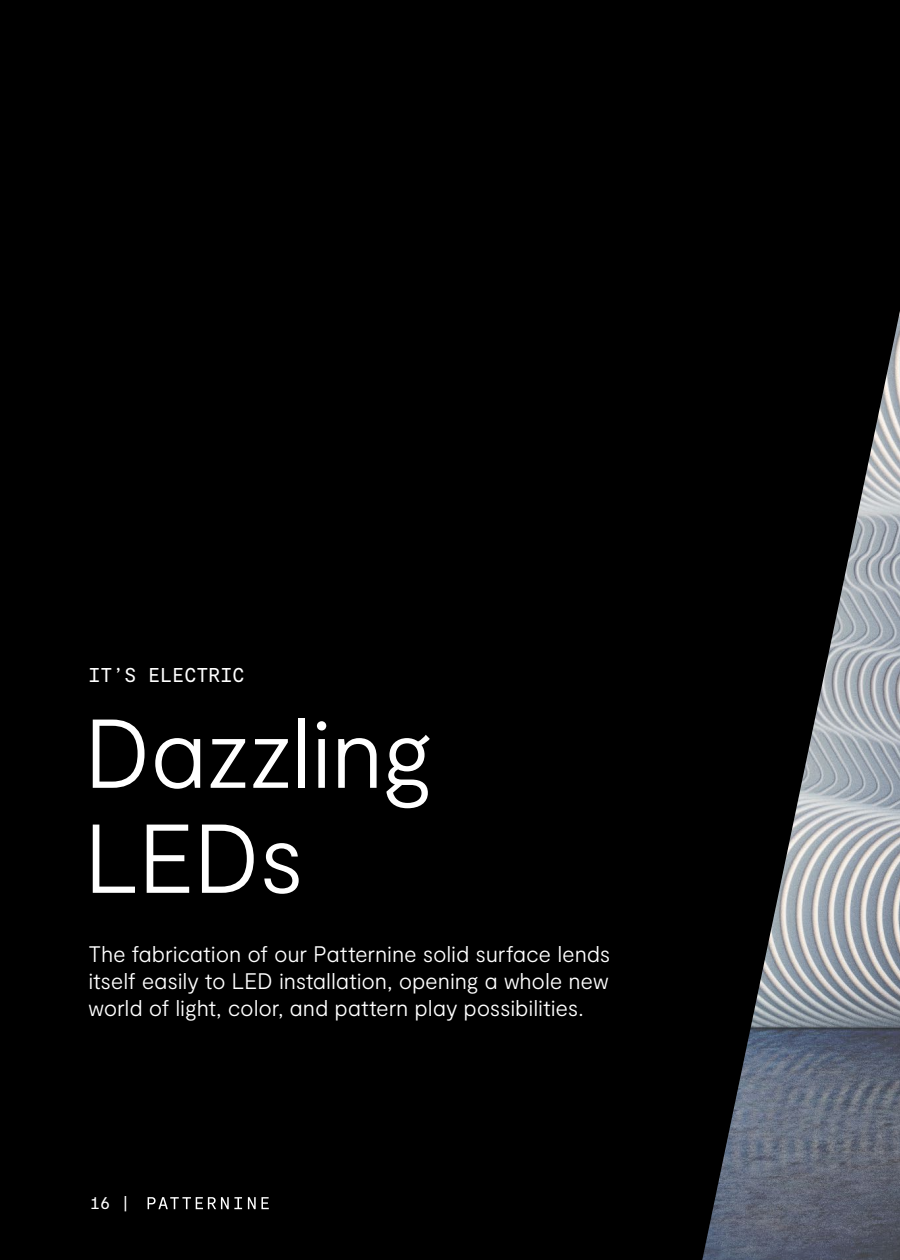
<style>
.page{position:relative;width:900px;height:1260px;background:#000}
.page>*{position:absolute;margin:0;border:0;box-sizing:border-box;transform-origin:0 0}
.t1{font:300 97.5px/105px "Moderat";letter-spacing:-.02em;color:#fff}
.t2{font:300 22.5px/27px "Moderat";letter-spacing:-.01em;color:#fff;text-align:justify}
.t3{font:20px "Moderat Mono Regular";color:#fff}
.t4{font:17px "Moderat Mono Regular";color:#fff}
</style>
<div class="page">
<svg style="left:148px;top:1197px;width:94px;height:12px"></svg>
<svg style="left:248px;top:1197px;width:21px;height:12px"></svg>
<img style="left:702px;top:311px;width:198px;height:949px">
<p class="t3" style="left:88px;top:663px;width:157px">IT’S ELECTRIC</p>
<h1 class="t1" style="left:83px;top:703px;width:350px">Dazzling<br>LEDs</h1>
<p class="t2" style="left:88px;top:941px;width:524px">The fabrication of our Patternine solid surface lends itself easily to LED installation, opening a whole new world of light, color, and pattern play possibilities.</p>
<p class="t4" style="left:90px;top:1193px;width:42px">16 |</p>
</div>
